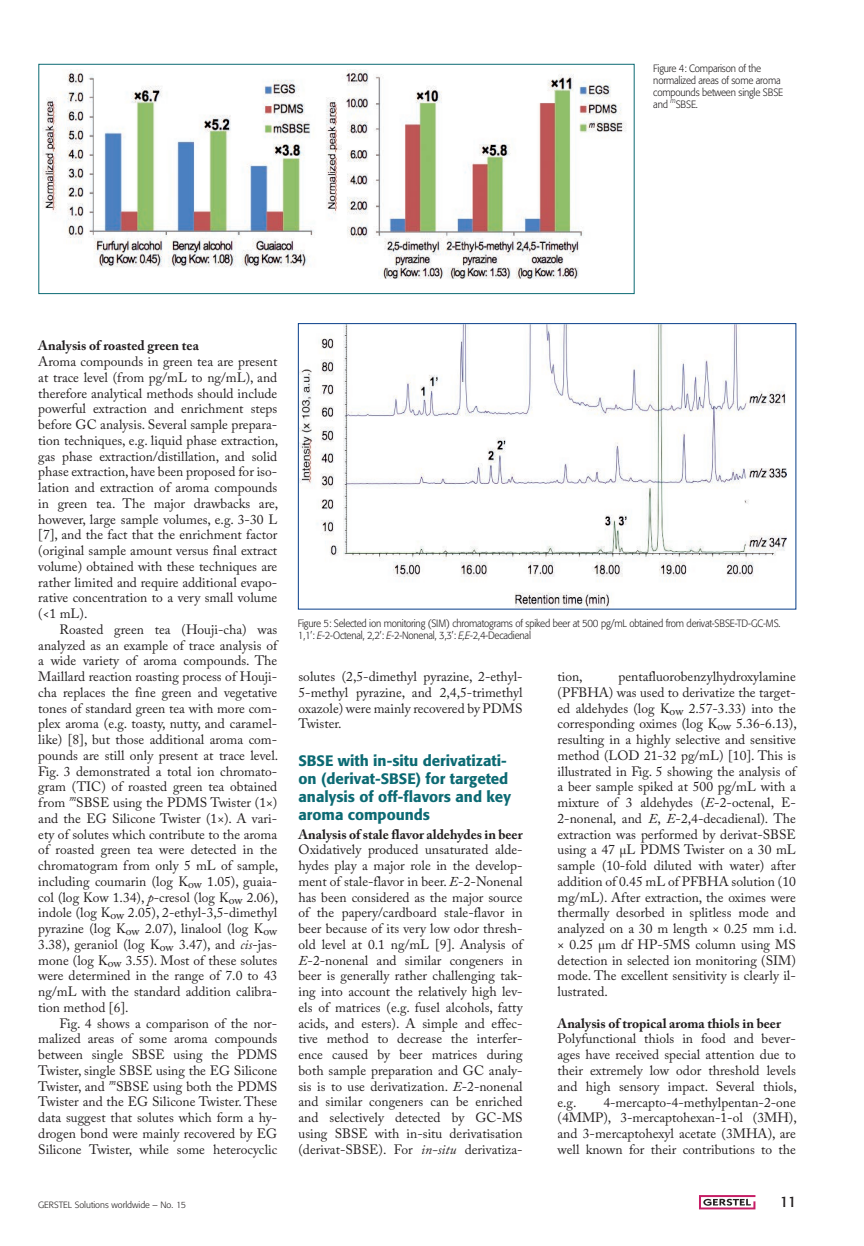
<style>
.page{position:relative;width:864px;height:1246px;background:#fff}
.page>*{position:absolute;margin:0;border:0;box-sizing:border-box;transform-origin:0 0}
.t1{font:500 15px/18px "Formata";color:#0c6a73}
.t2{font:15px "Formata";color:#231f20}
.t3{font:13.5px/15.8px "Adobe Caslon Pro";color:#231f20;text-align:justify}
.t4{font:700 13.5px "Adobe Caslon Pro";color:#231f20}
.t5{font:300 10.5px/12px "Formata";letter-spacing:-.02em;color:#231f20;scale:.92 1}
.t6{font:300 9px "Formata";color:#231f20}
.s1{font-style:italic}
</style>
<div class="page">
<img style="left:42px;top:69px;width:584px;height:210px">
<div style="left:38px;top:64px;width:596px;height:230px;border:1px solid #0c6a73"></div>
<img style="left:300px;top:325px;width:485px;height:282px">
<div style="left:298px;top:323px;width:498px;height:286px;border:1px solid #083e89"></div>
<svg style="left:699px;top:1195px;width:56px;height:14px"></svg>
<p class="t5" style="left:653px;top:62px;width:143px">Figure 4: Comparison of the normalized areas of some aroma compounds between single SBSE and <sup>m</sup>SBSE.</p>
<p class="t4" style="left:38px;top:338px;width:162px">Analysis of roasted green tea</p>
<p class="t3" style="left:38px;top:353px;width:241px">Aroma compounds in green tea are present at trace level (from pg/mL to ng/mL), and therefore analytical methods should include powerful extraction and enrichment steps before GC analysis. Several sample prepara&shy;tion techniques, e.g. liquid phase extraction, gas phase extraction/distillation, and solid phase extraction, have been proposed for iso&shy;lation and extraction of aroma compounds in green tea. The major drawbacks are, however, large sample volumes, e.g. 3-30 L [7], and the fact that the enrichment factor (original sample amount versus final extract volume) obtained with these techniques are rather limited and require additional evapo&shy;rative concentration to a very small volume (&lt;1 mL).</p>
<p class="t3" style="left:38px;top:621px;width:241px;text-indent:21px">Roasted green tea (Houji-cha) was analyzed as an example of trace analysis of a wide variety of aroma compounds. The Maillard reaction roasting process of Houji&shy;cha replaces the fine green and vegetative tones of standard green tea with more com&shy;plex aroma (e.g. toasty, nutty, and caramel&shy;like) [8], but those additional aroma com&shy;pounds are still only present at trace level.<br>Fig. 3 demonstrated a total ion chromato&shy;gram (TIC) of roasted green tea obtained from <sup>m</sup>SBSE using the PDMS Twister (1×) and the EG Silicone Twister (1×). A vari&shy;ety of solutes which contribute to the aroma of roasted green tea were detected in the chromatogram from only 5 mL of sample, including coumarin (log K<sub>ow</sub> 1.05), guaia&shy;col (log Kow 1.34), <span class="s1">p</span>-cresol (log K<sub>ow</sub> 2.06), indole (log K<sub>ow</sub> 2.05), 2-ethyl-3,5-dimethyl pyrazine (log K<sub>ow</sub> 2.07), linalool (log K<sub>ow </sub>3.38), geraniol (log K<sub>ow</sub> 3.47), and <span class="s1">cis</span>-jas&shy;mone (log K<sub>ow</sub> 3.55). Most of these solutes were determined in the range of 7.0 to 43 ng/mL with the standard addition calibra&shy;tion method [6].</p>
<p class="t3" style="left:38px;top:1015px;width:240px;text-indent:21px">Fig. 4 shows a comparison of the nor&shy;malized areas of some aroma compounds between single SBSE using the PDMS Twister, single SBSE using the EG Silicone Twister, and <sup>m</sup>SBSE using both the PDMS Twister and the EG Silicone Twister. These data suggest that solutes which form a hy&shy;drogen bond were mainly recovered by EG Silicone Twister, while some heterocyclic</p>
<p class="t5" style="left:298px;top:618px;width:526px">Figure 5: Selected ion monitoring (SIM) chromatograms of spiked beer at 500 pg/mL obtained from derivat-SBSE-TD-GC-MS.<br>1,1’: <span class="s1">E</span>-2-Octenal, 2,2’: <span class="s1">E</span>-2-Nonenal, 3,3’: <span class="s1">E,E</span>-2,4-Decadienal</p>
<p class="t3" style="left:298px;top:668px;width:225px">solutes (2,5-dimethyl pyrazine, 2-ethyl-5-methyl pyrazine, and 2,4,5-trimethyl oxazole) were mainly recovered by PDMS Twister.</p>
<p class="t1" style="left:298px;top:751px;width:214px">SBSE with in-situ derivatizati&shy;on (derivat-SBSE) for targeted analysis of off-flavors and key aroma compounds</p>
<p class="t4" style="left:298px;top:826px;width:225px">Analysis of stale flavor aldehydes in beer</p>
<p class="t3" style="left:298px;top:842px;width:225px">Oxidatively produced unsaturated alde&shy;hydes play a major role in the develop&shy;ment of stale-flavor in beer. <span class="s1">E</span>-2-Nonenal has been considered as the major source of the papery/cardboard stale-flavor in beer because of its very low odor thresh&shy;old level at 0.1 ng/mL [9]. Analysis of <span class="s1">E</span>-2-nonenal and similar congeners in beer is generally rather challenging tak&shy;ing into account the relatively high lev&shy;els of matrices (e.g. fusel alcohols, fatty acids, and esters). A simple and effec&shy;tive method to decrease the interfer&shy;ence caused by beer matrices during both sample preparation and GC analy&shy;sis is to use derivatization. <span class="s1">E</span>-2-nonenal and similar congeners can be enriched and selectively detected by GC-MS using SBSE with in-situ derivatisation (derivat-SBSE). For <span class="s1">in-situ</span> derivatiza-</p>
<p class="t3" style="left:557px;top:669px;width:241px;text-indent:61px">pentafluorobenzylhydroxylamine (PFBHA) was used to derivatize the target&shy;ed aldehydes (log K<sub>ow</sub> 2.57-3.33) into the corresponding oximes (log K<sub>ow</sub> 5.36-6.13), resulting in a highly selective and sensitive method (LOD 21-32 pg/mL) [10]. This is illustrated in Fig. 5 showing the analysis of a beer sample spiked at 500 pg/mL with a mixture of 3 aldehydes (<span class="s1">E</span>-2-octenal, E-2-nonenal, and <span class="s1">E</span>, <span class="s1">E</span>-2,4-decadienal). The extraction was performed by derivat-SBSE using a 47 µL PDMS Twister on a 30 mL sample (10-fold diluted with water) after addition of 0.45 mL of PFBHA solution (10 mg/mL). After extraction, the oximes were thermally desorbed in splitless mode and analyzed on a 30 m length × 0.25 mm i.d. × 0.25 µm df HP-5MS column using MS detection in selected ion monitoring (SIM) mode. The excellent sensitivity is clearly il&shy;lustrated.</p>
<p class="t4" style="left:557px;top:1015px;width:225px">Analysis of tropical aroma thiols in beer</p>
<p class="t3" style="left:557px;top:1031px;width:241px">Polyfunctional thiols in food and bever&shy;ages have received special attention due to their extremely low odor threshold levels and high sensory impact. Several thiols, e.g.</p>
<p class="t3" style="left:557px;top:669px;width:27px">tion,</p>
<p class="t3" style="left:557px;top:1094px;width:241px;text-indent:46px">4-mercapto-4-methylpentan-2-one (4MMP), 3-mercaptohexan-1-ol (3MH), and 3-mercaptohexyl acetate (3MHA), are well known for their contributions to the</p>
<p class="t6" style="left:38px;top:1199px;width:149px">GERSTEL Solutions worldwide – No. 15</p>
<p class="t2" style="left:779px;top:1193px;width:18px">11</p>
</div>
